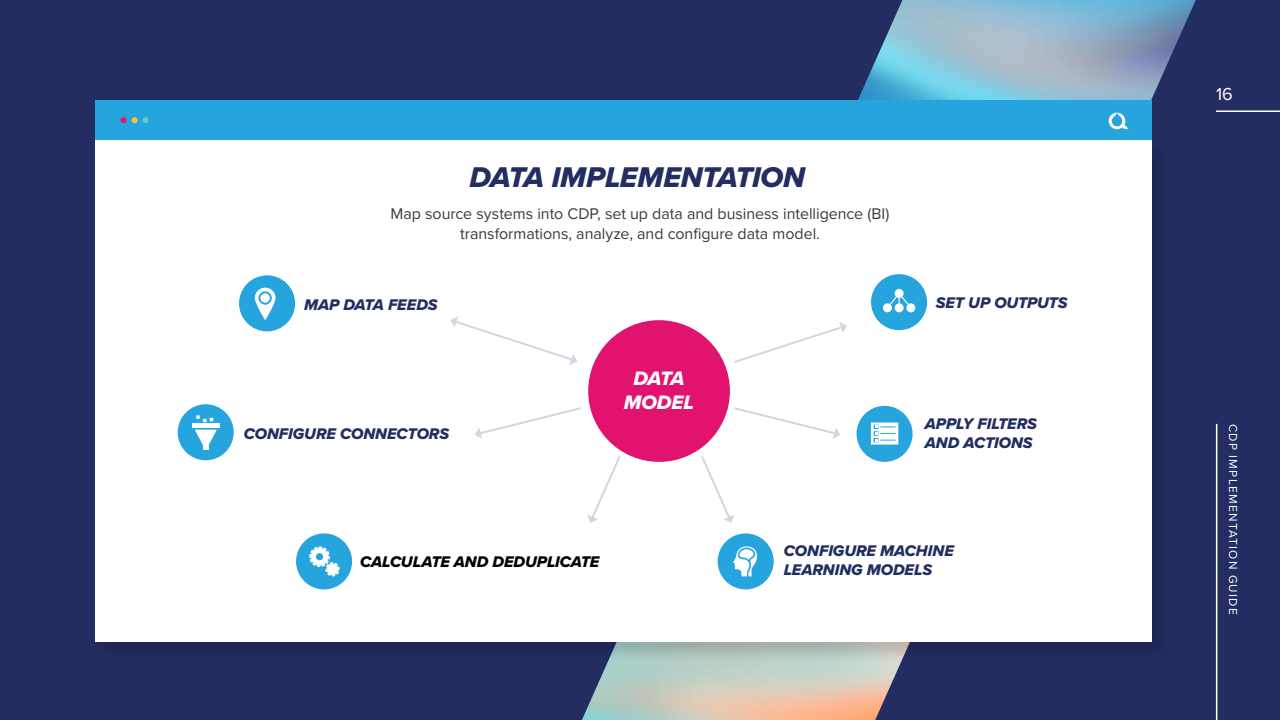
<style>
.page{position:relative;width:1280px;height:720px;background:#232d61}
.page>*{position:absolute;margin:0;border:0;box-sizing:border-box;transform-origin:0 0}
.t1{font:29.6px "Proxima Nova Extrabld It";letter-spacing:-.015em;color:#232d61}
.t2{font:20.1px/24.2px "Proxima Nova Extrabld It";letter-spacing:-.005em;color:#fff;text-align:center}
.t3{font:18px "Proxima Nova";color:#fff}
.t4{font:16px/20px "Proxima Nova";color:#3c3c3b;text-align:center}
.t5{font:16px/19.2px "Proxima Nova Extrabld It";letter-spacing:-.005em;color:#232d61}
.t6{font:16px "Proxima Nova Extrabld It";letter-spacing:-.005em;color:#000}
.t7{font:12px "Proxima Nova";letter-spacing:.1em;color:#fff}
</style>
<div class="page">
<img style="left:582px;top:0;width:614px;height:720px">
<div style="left:94px;top:138px;width:1079px;height:525px;background:#000;opacity:.15"></div>
<div style="left:95px;top:139px;width:1057px;height:503px;background:#fff"></div>
<div style="left:95px;top:100px;width:1057px;height:40px;background:#26a4dd"></div>
<svg style="left:1109px;top:113px;width:20px;height:16px"></svg>
<svg style="left:121px;top:117px;width:28px;height:6px"></svg>
<div style="left:588px;top:320px;width:142px;height:142px;background:#e1136f;border-radius:50%"></div>
<svg style="left:450px;top:316px;width:127px;height:49px"></svg>
<div style="left:239px;top:275px;width:56px;height:56px;background:#26a4dd;border-radius:50%"></div>
<svg style="left:255px;top:288px;width:21px;height:32px"></svg>
<svg style="left:475px;top:407px;width:106px;height:32px"></svg>
<div style="left:178px;top:404px;width:56px;height:56px;background:#26a4dd;border-radius:50%"></div>
<hr style="left:192px;top:424px;width:28px;height:4px;background:#fff">
<svg style="left:195px;top:430px;width:22px;height:20px"></svg>
<svg style="left:196px;top:415px;width:18px;height:8px"></svg>
<div style="left:296px;top:533px;width:56px;height:56px;background:#26a4dd;border-radius:50%"></div>
<svg style="left:587px;top:456px;width:34px;height:67px"></svg>
<svg style="left:701px;top:456px;width:33px;height:67px"></svg>
<svg style="left:734px;top:322px;width:113px;height:41px"></svg>
<svg style="left:309px;top:546px;width:31px;height:30px"></svg>
<div style="left:718px;top:533px;width:56px;height:56px;background:#26a4dd;border-radius:50%"></div>
<svg style="left:733px;top:546px;width:24px;height:30px"></svg>
<div style="left:857px;top:406px;width:56px;height:56px;background:#26a4dd;border-radius:50%"></div>
<svg style="left:871px;top:423px;width:27px;height:22px"></svg>
<div style="left:871px;top:274px;width:56px;height:56px;background:#26a4dd;border-radius:50%"></div>
<svg style="left:883px;top:289px;width:32px;height:23px"></svg>
<div style="left:908px;top:304px;width:6px;height:7px;background:#fff;border-radius:50%"></div>
<svg style="left:734px;top:407px;width:106px;height:32px"></svg>
<hr style="left:1216px;top:110px;width:64px;height:2px;background:#fff">
<hr style="left:1216px;top:424px;width:1px;height:296px;background:#fff">
<h1 class="t1" style="left:470px;top:155px;width:337px">DATA IMPLEMENTATION</h1>
<p class="t4" style="left:391px;top:204px;width:500px">Map source systems into CDP, set up data and business intelligence (BI) transformations, analyze, and configure data model.</p>
<p class="t5" style="left:304px;top:295px;width:135px">MAP DATA FEEDS</p>
<p class="t5" style="left:244px;top:423px;width:207px">CONFIGURE CONNECTORS</p>
<p class="t2" style="left:624px;top:366px;width:72px">DATA<br>MODEL</p>
<p class="t5" style="left:936px;top:293px;width:133px">SET UP OUTPUTS</p>
<p class="t5" style="left:925px;top:413px;width:114px">APPLY FILTERS<br>AND ACTIONS</p>
<p class="t6" style="left:360px;top:550px;width:241px">CALCULATE AND DEDUPLICATE</p>
<p class="t5" style="left:784px;top:541px;width:172px">CONFIGURE MACHINE<br>LEARNING MODELS</p>
<p class="t3" style="left:1216px;top:83px;width:18px">16</p>
<p class="t7" style="left:1240px;top:424px;width:192px;rotate:90deg">CDP IMPLEMENTATION GUIDE</p>
</div>
